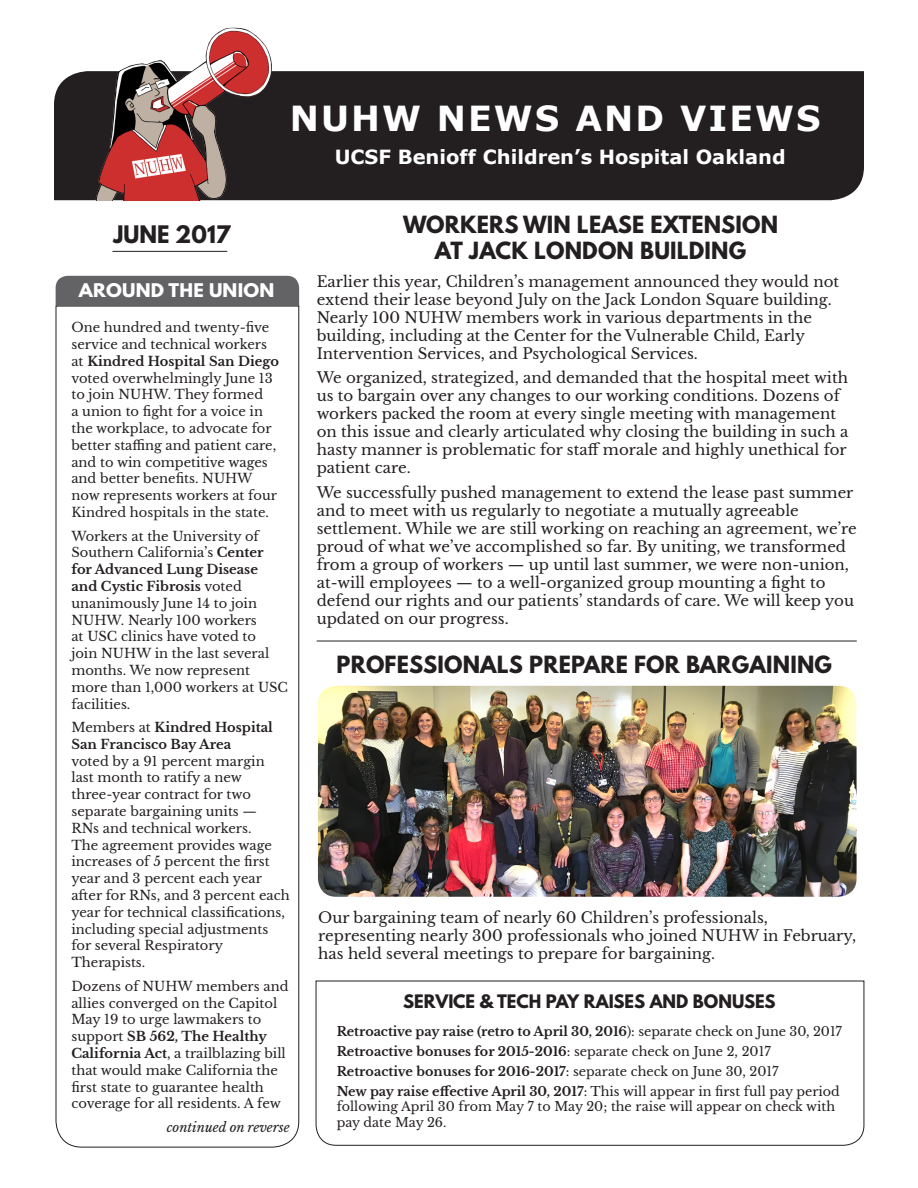
<style>
.page{position:relative;width:918px;height:1188px;background:#fff}
.page>*{position:absolute;margin:0;border:0;box-sizing:border-box;transform-origin:0 0}
.t1{font:700 34.5px "Verdana";letter-spacing:.06em;color:#fff}
.t2{font:700 21.45px "League Spartan";color:#231f20}
.t3{font:700 21px/25.5px "League Spartan";letter-spacing:.01em;color:#231f20;text-align:center}
.t4{font:700 19.5px "Verdana";color:#fff}
.t5{font:700 16.8px "League Spartan";letter-spacing:.01em;color:#fff;scale:1.08 1}
.t6{font:700 16.5px "League Spartan";color:#231f20}
.t7{font:15px/18px "Libre Baskerville";color:#231f20}
.t8{font:13.05px/16.8px "Libre Baskerville";color:#231f20}
.t9{font:italic 13.05px "Libre Baskerville";color:#231f20}
.t10{font:700 12.75px "Libre Baskerville";letter-spacing:-.005em;color:#231f20}
.t11{font:12.75px/15.3px "Libre Baskerville";color:#231f20}
.s1{font-weight:700}
.s2{font-weight:400}
</style>
<div class="page">
<div style="left:54px;top:71px;width:810px;height:129px;background:#231f20"></div>
<img style="left:86px;top:27px;width:192px;height:173px">
<hr style="left:112px;top:251px;width:115px;height:1px;background:#231f20">
<svg style="left:315px;top:980px;width:550px;height:166px"></svg>
<div style="left:56px;top:276px;width:243px;height:29px;background:#636366"></div>
<svg style="left:55px;top:305px;width:245px;height:843px"></svg>
<hr style="left:317px;top:641px;width:540px;height:1px;background:#231f20">
<img style="left:318px;top:686px;width:539px;height:211px">
<p class="t1" style="left:290px;top:94px;width:532px">NUHW NEWS AND VIEWS</p>
<p class="t4" style="left:335px;top:143px;width:452px">UCSF Benioff Children’s Hospital Oakland</p>
<p class="t2" style="left:113px;top:218px;width:119px">JUNE 2017</p>
<p class="t5" style="left:79px;top:277px;width:182px">AROUND THE UNION</p>
<p class="t8" style="left:71px;top:319px;width:209px">One hundred and twenty-five service and technical workers at <span class="s1">Kindred Hospital San Diego </span>voted overwhelmingly June 13 to join NUHW. They formed<br>a union to fight for a voice in the workplace, to advocate for better staffing and patient care, and to win competitive wages and better benefits. NUHW now represents workers at four<br>Kindred hospitals in the state.</p>
<p class="t8" style="left:71px;top:527px;width:218px">Workers at the University of<br>Southern California’s <span class="s1">Center<br>for Advanced Lung Disease<br>and Cystic Fibrosis</span> voted unanimously June 14 to join<br>NUHW. Nearly 100 workers<br>at USC clinics have voted to<br>join NUHW in the last several months. We now represent more than 1,000 workers at USC facilities.</p>
<p class="t8" style="left:71px;top:719px;width:220px">Members at <span class="s1">Kindred Hospital<br>San Francisco Bay Area<br></span>voted by a 91 percent margin last month to ratify a new three-year contract for two separate bargaining units —<br>RNs and technical workers.<br>The agreement provides wage increases of 5 percent the first year and 3 percent each year after for RNs, and 3 percent each year for technical classifications, including special adjustments for several Respiratory<br>Therapists.</p>
<p class="t8" style="left:71px;top:978px;width:219px">Dozens of NUHW members and allies converged on the Capitol<br>May 19 to urge lawmakers to support <span class="s1">SB 562, The Healthy<br>California Act</span>, a trailblazing bill that would make California the first state to guarantee health coverage for all residents. A few</p>
<p class="t9" style="left:167px;top:1119px;width:124px">continued on reverse</p>
<p class="t3" style="left:403px;top:212px;width:376px">WORKERS WIN LEASE EXTENSION<br>AT JACK LONDON BUILDING</p>
<p class="t7" style="left:317px;top:272px;width:524px">Earlier this year, Children’s management announced they would not extend their lease beyond July on the Jack London Square building.<br>Nearly 100 NUHW members work in various departments in the building, including at the Center for the Vulnerable Child, Early Intervention Services, and Psychological Services.</p>
<p class="t7" style="left:317px;top:369px;width:533px">We organized, strategized, and demanded that the hospital meet with us to bargain over any changes to our working conditions. Dozens of workers packed the room at every single meeting with management on this issue and clearly articulated why closing the building in such a hasty manner is problematic for staff morale and highly unethical for patient care.</p>
<p class="t7" style="left:317px;top:484px;width:542px">We successfully pushed management to extend the lease past summer and to meet with us regularly to negotiate a mutually agreeable settlement. While we are still working on reaching an agreement, we’re proud of what we’ve accomplished so far. By uniting, we transformed from a group of workers — up until last summer, we were non-union, at-will employees — to a well-organized group mounting a fight to defend our rights and our patients’ standards of care. We will keep you updated on our progress.</p>
<p class="t3" style="left:337px;top:652px;width:497px">PROFESSIONALS PREPARE FOR BARGAINING</p>
<p class="t7" style="left:318px;top:909px;width:539px">Our bargaining team of nearly 60 Children’s professionals, representing nearly 300 professionals who joined NUHW in February, has held several meetings to prepare for bargaining.</p>
<p class="t6" style="left:403px;top:988px;width:374px">SERVICE &amp; TECH PAY RAISES AND BONUSES</p>
<p class="t10" style="left:337px;top:1024px;width:507px">Retroactive pay raise (retro to April 30, 2016<span class="s2">): separate check on June 30, 2017</span></p>
<p class="t10" style="left:337px;top:1044px;width:436px">Retroactive bonuses for 2015-2016<span class="s2">: separate check on June 2, 2017</span></p>
<p class="t10" style="left:337px;top:1064px;width:443px">Retroactive bonuses for 2016-2017<span class="s2">: separate check on June 30, 2017</span></p>
<p class="t11" style="left:337px;top:1084px;width:505px"><span class="s1">New pay raise effective April 30, 2017</span>: This will appear in first full pay period following April 30 from May 7 to May 20; the raise will appear on check with pay date May 26.</p>
</div>
